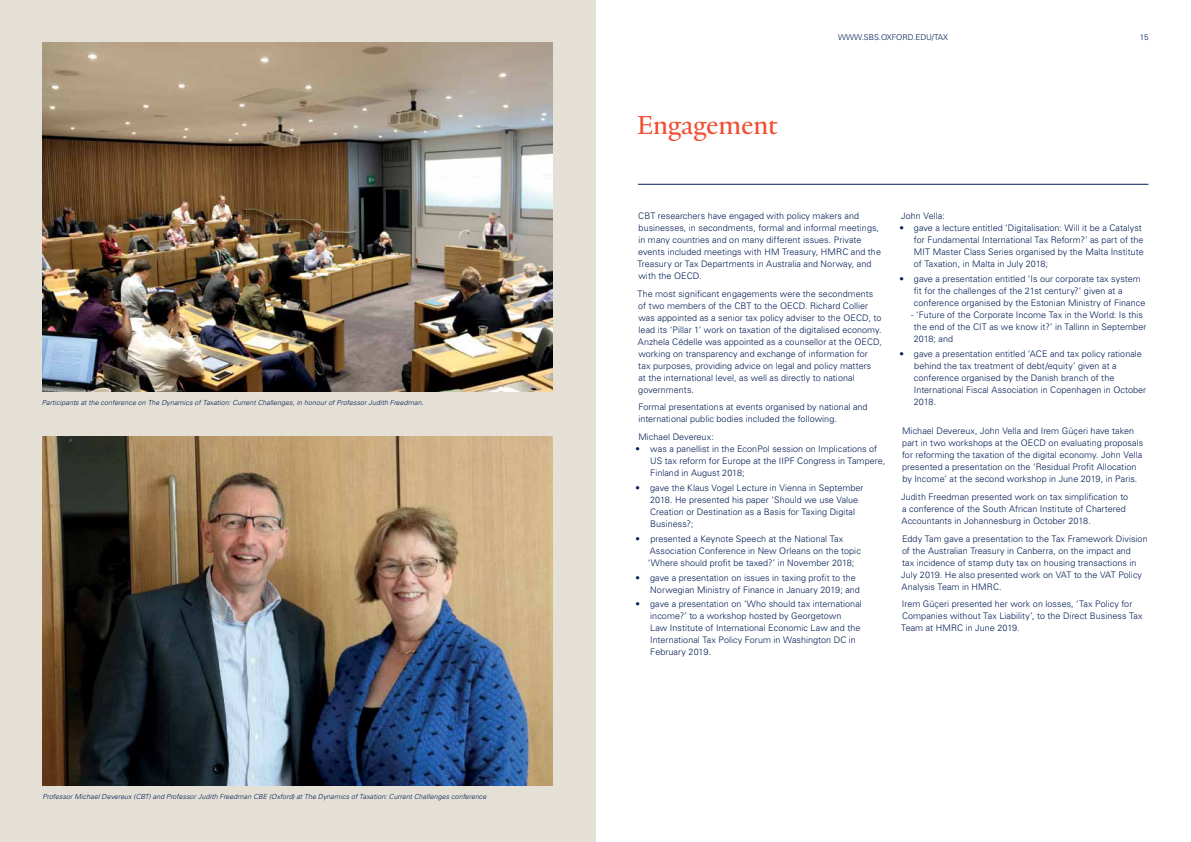
<style>
.page{position:relative;width:1191px;height:842px;background:#fff}
.page>*{position:absolute;margin:0;border:0;box-sizing:border-box;transform-origin:0 0}
.t1{font:28px "Practice";letter-spacing:-.01em;color:#f04e30}
.t2{font:300 9px/12px "Univers LT Std";letter-spacing:.005em;color:#001c54}
.t3{font:300 8px "Univers LT Std";color:#001c54}
.t4{font:italic 300 7px "Univers LT Std";letter-spacing:.01em;color:#001c54}
</style>
<div class="page">
<hr style="left:638px;top:184px;width:510px;height:1px;background:#001c54">
<div style="left:0;top:0;width:595px;height:842px;background:#e5e0d6"></div>
<img style="left:43px;top:437px;width:510px;height:348px">
<img style="left:43px;top:43px;width:510px;height:348px">
<p class="t4" style="left:42px;top:398px;width:383px">Participants at the conference on The Dynamics of Taxation: Current Challenges, in honour of Professor Judith Freedman.</p>
<p class="t4" style="left:43px;top:792px;width:445px">Professor Michael Devereux (CBT) and Professor Judith Freedman CBE (Oxford) at The Dynamics of Taxation: Current Challenges conference</p>
<h1 class="t1" style="left:637px;top:107px;width:142px">Engagement</h1>
<p class="t3" style="left:838px;top:32px;width:111px">WWW.SBS.OXFORD.EDU/TAX</p>
<p class="t3" style="left:1140px;top:32px;width:10px">15</p>
<p class="t2" style="left:637px;top:210px;width:245px">CBT researchers have engaged with policy makers and businesses, in secondments, formal and informal meetings, in many countries and on many different issues. Private events included meetings with HM Treasury, HMRC and the Treasury or Tax Departments in Australia and Norway, and with the OECD.</p>
<p class="t2" style="left:637px;top:288px;width:246px">The most significant engagements were the secondments of two members of the CBT to the OECD. Richard Collier was appointed as a senior tax policy adviser to the OECD, to lead its ‘Pillar 1’ work on taxation of the digitalised economy.<br>Anzhela Cédelle was appointed as a counsellor at the OECD, working on transparency and exchange of information for<br>tax purposes, providing advice on legal and policy matters<br>at the international level, as well as directly to national governments.</p>
<p class="t2" style="left:638px;top:401px;width:231px">Formal presentations at events organised by national and international public bodies included the following.</p>
<p class="t2" style="left:638px;top:431px;width:77px">Michael Devereux:</p>
<p class="t2" style="left:650px;top:443px;width:237px;text-indent:-14px">• was a panellist in the EconPol session on Implications of<br>US tax reform for Europe at the IIPF Congress in Tampere,<br>Finland in August 2018;</p>
<p class="t2" style="left:650px;top:482px;width:215px;text-indent:-14px">• gave the Klaus Vogel Lecture in Vienna in September 2018. He presented his paper ‘Should we use Value Creation or Destination as a Basis for Taxing Digital Business?;</p>
<p class="t2" style="left:648px;top:533px;width:214px;text-indent:-12px">• presented a Keynote Speech at the National Tax<br>Association Conference in New Orleans on the topic ‘Where should profit be taxed?’ in November 2018;</p>
<p class="t2" style="left:650px;top:571px;width:211px;text-indent:-15px">• gave a presentation on issues in taxing profit to the<br>Norwegian Ministry of Finance in January 2019; and</p>
<p class="t2" style="left:650px;top:598px;width:213px;text-indent:-15px">• gave a presentation on ‘Who should tax international income?’ to a workshop hosted by Georgetown<br>Law Institute of International Economic Law and the International Tax Policy Forum in Washington DC in February 2019.</p>
<p class="t2" style="left:901px;top:210px;width:45px">John Vella:</p>
<p class="t2" style="left:914px;top:222px;width:231px;text-indent:-15px">• gave a lecture entitled ‘Digitalisation: Will it be a Catalyst for Fundamental International Tax Reform?’ as part of the MIT Master Class Series organised by the Malta Institute of Taxation, in Malta in July 2018;</p>
<p class="t2" style="left:913px;top:273px;width:233px;text-indent:-14px">• gave a presentation entitled ‘Is our corporate tax system fit for the challenges of the 21st century?’ given at a conference organised by the Estonian Ministry of Finance</p>
<p class="t2" style="left:911px;top:309px;width:237px">- ‘Future of the Corporate Income Tax in the World: Is this the end of the CIT as we know it?’ in Tallinn in September<br>2018; and</p>
<p class="t2" style="left:913px;top:347px;width:234px;text-indent:-14px">• gave a presentation entitled ‘ACE and tax policy rationale behind the tax treatment of debt/equity’ given at a conference organised by the Danish branch of the International Fiscal Association in Copenhagen in October 2018.</p>
<p class="t2" style="left:902px;top:425px;width:243px">Michael Devereux, John Vella and Irem Güçeri have taken part in two workshops at the OECD on evaluating proposals for reforming the taxation of the digital economy. John Vella presented a presentation on the ‘Residual Profit Allocation by Income’ at the second workshop in June 2019, in Paris.</p>
<p class="t2" style="left:901px;top:491px;width:228px">Judith Freedman presented work on tax simplification to a conference of the South African Institute of Chartered<br>Accountants in Johannesburg in October 2018.</p>
<p class="t2" style="left:901px;top:532px;width:248px">Eddy Tam gave a presentation to the Tax Framework Division of the Australian Treasury in Canberra, on the impact and<br>tax incidence of stamp duty tax on housing transactions in July 2019. He also presented work on VAT to the VAT Policy Analysis Team in HMRC.</p>
<p class="t2" style="left:901px;top:598px;width:243px">Irem Güçeri presented her work on losses, ‘Tax Policy for<br>Companies without Tax Liability’, to the Direct Business Tax<br>Team at HMRC in June 2019.</p>
</div>
